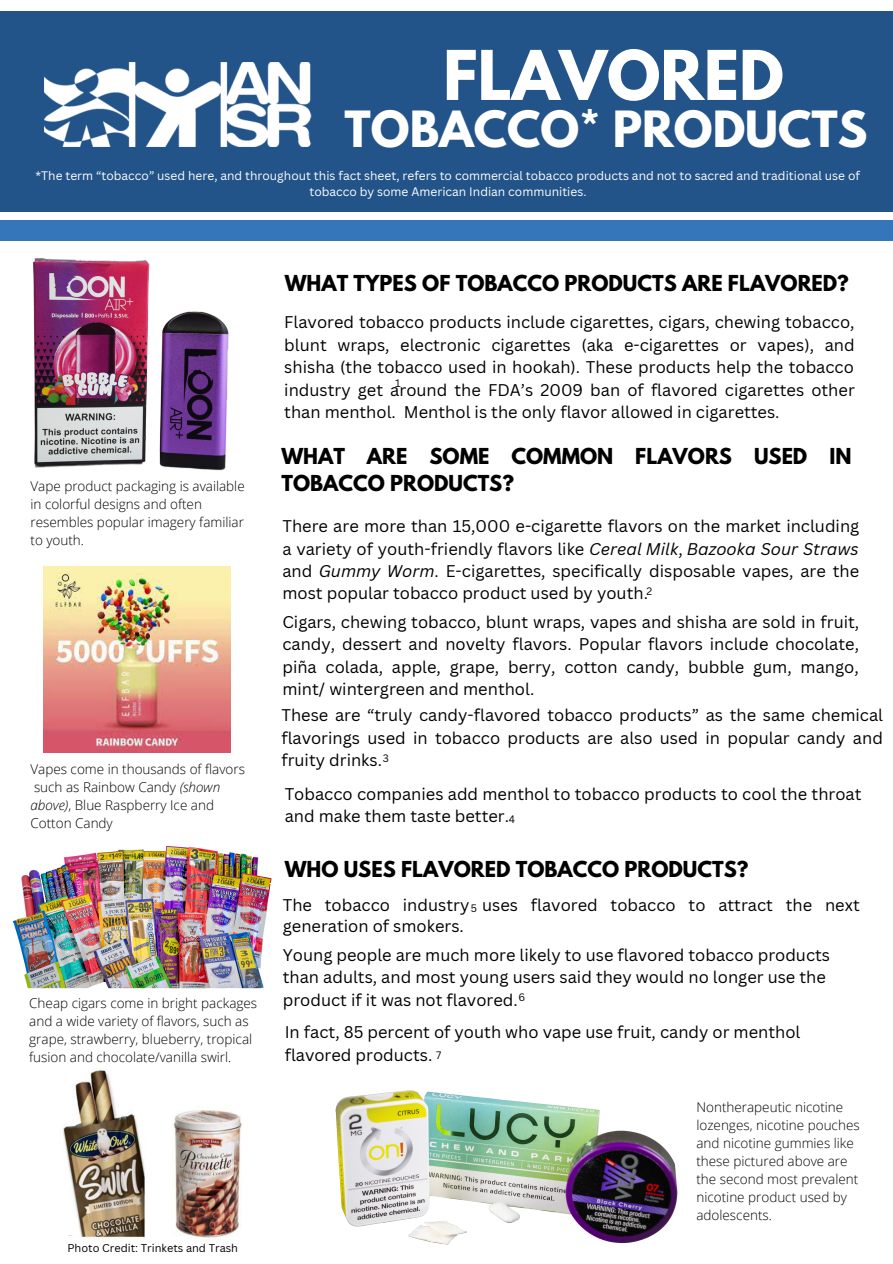
<style>
.page{position:relative;width:893px;height:1264px;background:#fff}
.page>*{position:absolute;margin:0;border:0;box-sizing:border-box;transform-origin:0 0}
.t1{font:700 60.75px "League Spartan";color:#fff}
.t2{font:700 44.25px "League Spartan";color:#fff}
.t3{font:700 19.5px/27px "League Spartan";color:#000}
.t4{font:16.5px/22.5px "Canva Sans";color:#000;text-align:justify}
.t5{font:300 13.5px/18px "Open Sans";color:#000}
.t6{font:12px/16px "Canva Sans";color:#fff;text-align:center}
.t7{font:10.95px "Canva Sans";color:#000}
.t8{font:10.5px "Canva Sans";color:#000}
.s1{font-style:italic}
</style>
<div class="page">
<div style="left:0;top:12px;width:892px;height:199px;background:#225489"></div>
<img style="left:45px;top:62px;width:266px;height:85px">
<div style="left:0;top:220px;width:892px;height:21px;background:#3576bb"></div>
<img style="left:12px;top:841px;width:260px;height:147px;border-radius:12px">
<img style="left:33px;top:257px;width:195px;height:214px">
<img style="left:44px;top:566px;width:186px;height:186px">
<img style="left:335px;top:1090px;width:343px;height:155px">
<img style="left:63px;top:1070px;width:178px;height:168px">
<div style="left:57px;top:1218px;width:21px;height:17px;background:#fff"></div>
<h1 class="t1" style="left:443px;top:45px;width:342px">FLAVORED</h1>
<h2 class="t2" style="left:344px;top:107px;width:524px">TOBACCO* PRODUCTS</h2>
<p class="t6" style="left:36px;top:167px;width:826px">*The term “tobacco” used here, and throughout this fact sheet, refers to commercial tobacco products and not to sacred and traditional use of tobacco by some American Indian communities.</p>
<p class="t3" style="left:285px;top:272px;width:565px">WHAT TYPES OF TOBACCO PRODUCTS ARE FLAVORED?</p>
<p class="t5" style="left:31px;top:477px;width:216px">Vape product packaging is available in colorful designs and often resembles popular imagery familiar to youth.</p>
<p class="t5" style="left:31px;top:759px;width:216px">Vapes come in thousands of flavors such as Rainbow Candy <span class="s1">(shown above)</span>, Blue Raspberry Ice and<br>Cotton Candy</p>
<p class="t5" style="left:29px;top:993px;width:229px">Cheap cigars come in bright packages and a wide variety of flavors, such as grape, strawberry, blueberry, tropical fusion and chocolate/vanilla swirl.</p>
<p class="t7" style="left:67px;top:1240px;width:172px">Photo Credit: Trinkets and Trash</p>
<p class="t4" style="left:284px;top:310px;width:572px">Flavored tobacco products include cigarettes, cigars, chewing tobacco, blunt wraps, electronic cigarettes (aka e-cigarettes or vapes), and shisha (the tobacco used in hookah). These products help the tobacco industry get around the FDA’s 2009 ban of flavored cigarettes other than menthol. Menthol is the only flavor allowed in cigarettes.</p>
<p class="t8" style="left:395px;top:376px;width:7px">1</p>
<p class="t3" style="left:281px;top:445px;width:571px">WHAT ARE SOME COMMON FLAVORS USED IN<br>TOBACCO PRODUCTS?</p>
<p class="t4" style="left:282px;top:514px;width:578px">There are more than 15,000 e-cigarette flavors on the market including a variety of youth-friendly flavors like <span class="s1">Cereal Milk</span>, <span class="s1">Bazooka Sour Straws </span>and <span class="s1">Gummy Worm</span>. E-cigarettes, specifically disposable vapes, are the most popular tobacco product used by youth.</p>
<p class="t8" style="left:646px;top:584px;width:7px">2</p>
<p class="t4" style="left:282px;top:610px;width:578px">Cigars, chewing tobacco, blunt wraps, vapes and shisha are sold in fruit, candy, dessert and novelty flavors. Popular flavors include chocolate, piña colada, apple, grape, berry, cotton candy, bubble gum, mango, mint/ wintergreen and menthol.</p>
<p class="t4" style="left:281px;top:703px;width:603px">These are “truly candy-flavored tobacco products” as the same chemical flavorings used in tobacco products are also used in popular candy and fruity drinks.</p>
<p class="t4" style="left:285px;top:782px;width:578px">Tobacco companies add menthol to tobacco products to cool the throat and make them taste better.</p>
<p class="t8" style="left:383px;top:751px;width:8px">3</p>
<p class="t8" style="left:508px;top:811px;width:8px">4</p>
<p class="t3" style="left:285px;top:857px;width:465px">WHO USES FLAVORED TOBACCO PRODUCTS?</p>
<p class="t4" style="left:283px;top:893px;width:578px;line-height:21.3px">The tobacco industry uses flavored tobacco to attract the next generation of smokers.</p>
<p class="t8" style="left:471px;top:900px;width:8px">5</p>
<p class="t4" style="left:283px;top:943px;width:549px;text-align:left">Young people are much more likely to use flavored tobacco products than adults, and most young users said they would no longer use the product if it was not flavored.</p>
<p class="t8" style="left:518px;top:989px;width:8px">6</p>
<p class="t4" style="left:285px;top:1020px;width:517px">In fact, 85 percent of youth who vape use fruit, candy or menthol flavored products. <sup>7</sup></p>
<p class="t5" style="left:696px;top:1097px;width:165px">Nontherapeutic nicotine lozenges, nicotine pouches and nicotine gummies like these pictured above are the second most prevalent nicotine product used by adolescents.</p>
</div>
